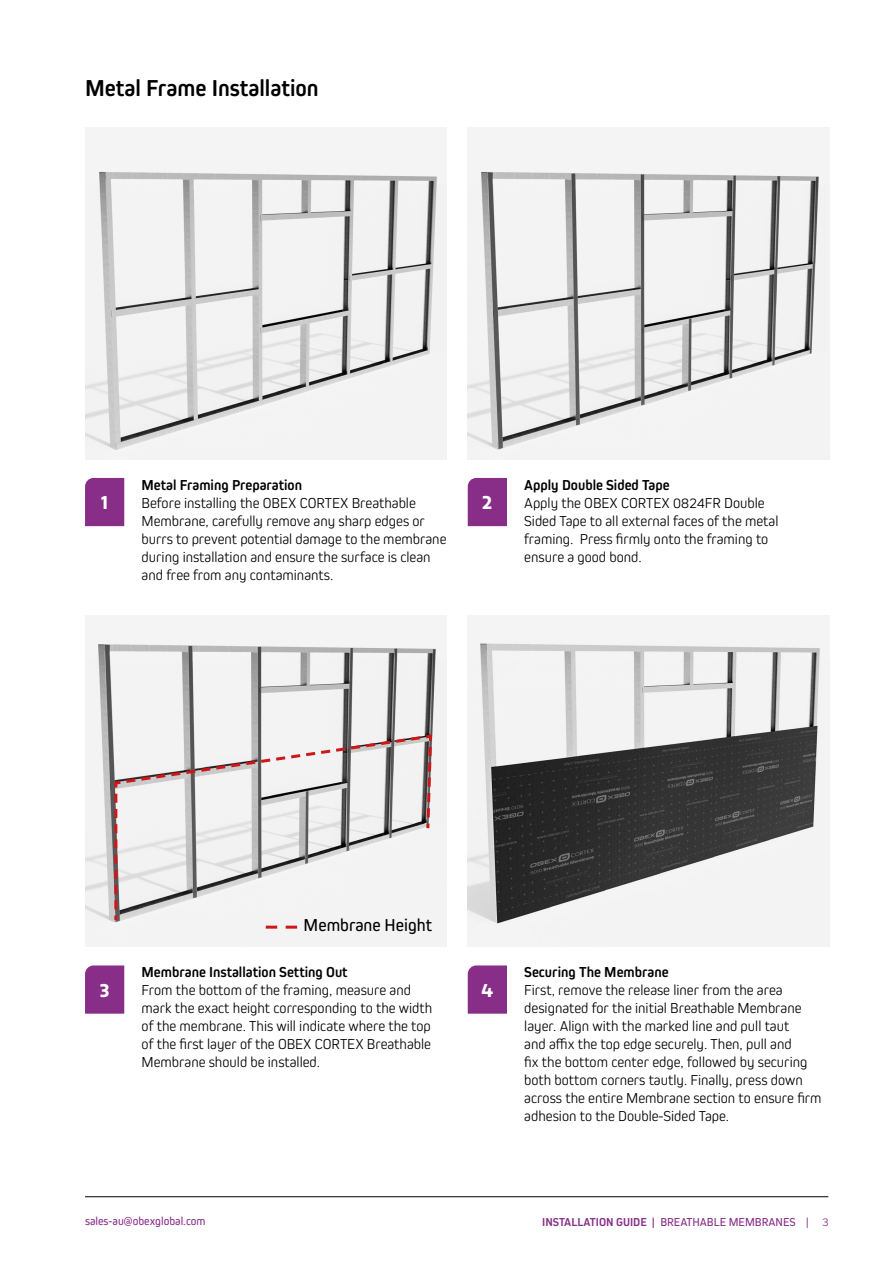
<style>
.page{position:relative;width:893px;height:1263px;background:#fff}
.page>*{position:absolute;margin:0;border:0;box-sizing:border-box;transform-origin:0 0}
.t1{font:700 24px "Kiro";color:#000}
.t2{font:18px "Kiro";color:#000}
.t3{font:700 18px "Quatro";color:#fff}
.t4{font:300 15px/18px "Kiro";color:#000}
.t5{font:700 15px "Kiro";color:#000}
.t6{font:12px "Kiro";color:#882d88}
.s1{font-weight:700}
.s2{font-weight:300}
</style>
<div class="page">
<hr style="left:85px;top:1196px;width:743px;height:1px;background:#000">
<img style="left:85px;top:615px;width:361px;height:332px">
<img style="left:85px;top:128px;width:361px;height:331px">
<img style="left:468px;top:615px;width:361px;height:332px">
<img style="left:468px;top:128px;width:361px;height:331px">
<div style="left:85px;top:478px;width:39px;height:48px;background:#882d88"></div>
<svg style="left:85px;top:965px;width:39px;height:49px;background:#8b328b"></svg>
<div style="left:468px;top:965px;width:39px;height:49px;background:#882d88"></div>
<div style="left:468px;top:478px;width:39px;height:48px;background:#882d88"></div>
<svg style="left:113px;top:733px;width:321px;height:190px"></svg>
<svg style="left:266px;top:926px;width:31px;height:3px"></svg>
<h1 class="t1" style="left:85px;top:74px;width:235px">Metal Frame Installation</h1>
<p class="t3" style="left:101px;top:492px;width:8px">1</p>
<p class="t5" style="left:142px;top:476px;width:162px">Metal Framing Preparation</p>
<p class="t4" style="left:142px;top:493px;width:306px">Before installing the OBEX CORTEX Breathable Membrane, carefully remove any sharp edges or burrs to prevent potential damage to the membrane during installation and ensure the surface is clean and free from any contaminants.</p>
<p class="t3" style="left:482px;top:492px;width:11px">2</p>
<p class="t5" style="left:524px;top:476px;width:147px">Apply Double Sided Tape</p>
<p class="t4" style="left:524px;top:493px;width:256px">Apply the OBEX CORTEX 0824FR Double Sided Tape to all external faces of the metal framing. Press firmly onto the framing to ensure a good bond.</p>
<p class="t2" style="left:304px;top:915px;width:130px">Membrane Height</p>
<p class="t5" style="left:142px;top:963px;width:208px">Membrane Installation Setting Out</p>
<p class="t4" style="left:142px;top:980px;width:292px">From the bottom of the framing, measure and mark the exact height corresponding to the width of the membrane. This will indicate where the top of the first layer of the OBEX CORTEX Breathable Membrane should be installed.</p>
<p class="t3" style="left:100px;top:979px;width:11px">3</p>
<p class="t3" style="left:481px;top:979px;width:13px">4</p>
<p class="t5" style="left:524px;top:963px;width:146px">Securing The Membrane</p>
<p class="t4" style="left:524px;top:980px;width:299px">First, remove the release liner from the area designated for the initial Breathable Membrane layer. Align with the marked line and pull taut<br>and affix the top edge securely. Then, pull and<br>fix the bottom center edge, followed by securing both bottom corners tautly. Finally, press down across the entire Membrane section to ensure firm adhesion to the Double-Sided Tape.</p>
<p class="t6" style="left:85px;top:1214px;width:122px">sales-au@obexglobal.com</p>
<p class="t6" style="left:542px;top:1215px;width:288px"><span class="s1">INSTALLATION GUIDE |</span> BREATHABLE MEMBRANES | <span class="s2">3</span></p>
</div>
